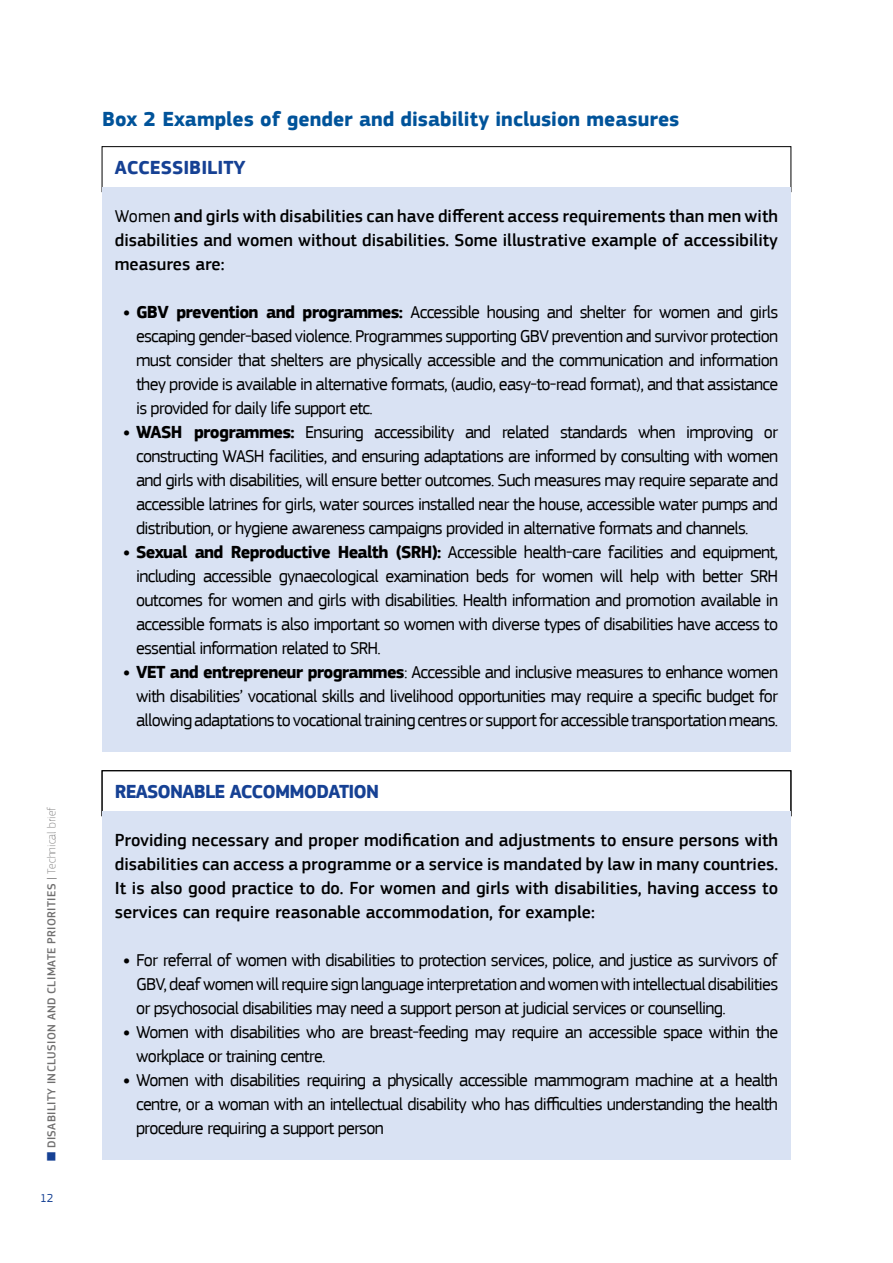
<style>
.page{position:relative;width:893px;height:1263px;background:#fff}
.page>*{position:absolute;margin:0;border:0;box-sizing:border-box;transform-origin:0 0}
.Heading_2_NO_NUMBER{font:700 21px "EC Square Sans Pro";color:#00539a}
.BOX_header_bleu{font:700 19.5px "EC Square Sans Pro";letter-spacing:-.04em;color:#164194}
.BOX_header_bleu-2{font:700 19.5px "EC Square Sans Pro";color:#164194}
.BOX_Blue_BULLET{font:18px/24px "EC Square Sans Pro";letter-spacing:-.04em;color:#000;text-align:justify}
.BOX_Blue_Body{font:500 18px/24px "EC Square Sans Pro";color:#000;text-align:justify}
.t1{font:500 12px "EC Square Sans Pro";letter-spacing:.03em;color:#706f6f}
.t2{font:12px "EC Square Sans Pro";color:#164194}
.s1{color:#164194}
.s2{font-weight:400}
.s3{font-weight:100}
.s4{font-weight:700}
</style>
<div class="page">
<div style="left:102px;top:146px;width:689px;height:46px;border:1px solid #000"></div>
<div style="left:102px;top:187px;width:689px;height:109px;background:#d9e2f3"></div>
<div style="left:102px;top:283px;width:689px;height:157px;background:#d9e2f3"></div>
<div style="left:102px;top:403px;width:689px;height:157px;background:#d9e2f3"></div>
<div style="left:102px;top:523px;width:689px;height:157px;background:#d9e2f3"></div>
<div style="left:102px;top:643px;width:689px;height:109px;background:#d9e2f3"></div>
<div style="left:102px;top:770px;width:689px;height:46px;border:1px solid #000"></div>
<div style="left:102px;top:811px;width:689px;height:133px;background:#d9e2f3"></div>
<div style="left:102px;top:931px;width:689px;height:109px;background:#d9e2f3"></div>
<div style="left:102px;top:1003px;width:689px;height:85px;background:#d9e2f3"></div>
<div style="left:102px;top:1051px;width:689px;height:109px;background:#d9e2f3"></div>
<p class="t1" style="left:45px;top:1161px;width:356px;rotate:-90deg"><span class="s1">■</span> DISABILITY INCLUSION AND CLIMATE PRIORITIES <span class="s2">|</span> <span class="s3">Technical brief</span></p>
<p class="t2" style="left:40px;top:1191px;width:15px">12</p>
<h2 class="Heading_2_NO_NUMBER" style="left:102px;top:106px;width:579px">Box 2 Examples of gender and disability inclusion measures</h2>
<p class="BOX_header_bleu-2" style="left:115px;top:156px;width:133px">ACCESSIBILITY</p>
<p class="BOX_Blue_Body" style="left:115px;top:204px;width:665px"><span class="s2">Women</span> and girls with disabilities can have different access requirements than men with disabilities and women without disabilities. Some illustrative example of accessibility measures are:</p>
<p class="BOX_Blue_BULLET" style="left:136px;top:300px;width:644px;text-indent:-13px"><span class="s4">• GBV prevention and programmes:</span> Accessible housing and shelter for women and girls escaping gender-based violence. Programmes supporting GBV prevention and survivor protection must consider that shelters are physically accessible and the communication and information they provide is available in alternative formats, (audio, easy-to-read format), and that assistance is provided for daily life support etc.</p>
<p class="BOX_Blue_BULLET" style="left:136px;top:420px;width:644px;text-indent:-13px"><span class="s4">• WASH programmes:</span> Ensuring accessibility and related standards when improving or constructing WASH facilities, and ensuring adaptations are informed by consulting with women and girls with disabilities, will ensure better outcomes. Such measures may require separate and accessible latrines for girls, water sources installed near the house, accessible water pumps and distribution, or hygiene awareness campaigns provided in alternative formats and channels.</p>
<p class="BOX_Blue_BULLET" style="left:136px;top:540px;width:644px;text-indent:-13px"><span class="s4">• Sexual and Reproductive Health (SRH):</span> Accessible health-care facilities and equipment, including accessible gynaecological examination beds for women will help with better SRH outcomes for women and girls with disabilities. Health information and promotion available in accessible formats is also important so women with diverse types of disabilities have access to essential information related to SRH.</p>
<p class="BOX_Blue_BULLET" style="left:136px;top:660px;width:644px;text-indent:-13px"><span class="s4">• VET and entrepreneur programmes</span>: Accessible and inclusive measures to enhance women with disabilities’ vocational skills and livelihood opportunities may require a specific budget for allowing adaptations to vocational training centres or support for accessible transportation means.</p>
<p class="BOX_header_bleu" style="left:115px;top:780px;width:266px">REASONABLE ACCOMMODATION</p>
<p class="BOX_Blue_Body" style="left:115px;top:828px;width:665px">Providing necessary and proper modification and adjustments to ensure persons with disabilities can access a programme or a service is mandated by law in many countries.<br>It is also good practice to do. For women and girls with disabilities, having access to services can require reasonable accommodation, for example:</p>
<p class="BOX_Blue_BULLET" style="left:136px;top:948px;width:644px;text-indent:-13px"><span class="s4">•</span> For referral of women with disabilities to protection services, police, and justice as survivors of GBV, deaf women will require sign language interpretation and women with intellectual disabilities or psychosocial disabilities may need a support person at judicial services or counselling.</p>
<p class="BOX_Blue_BULLET" style="left:136px;top:1020px;width:644px;text-indent:-13px"><span class="s4">•</span> Women with disabilities who are breast-feeding may require an accessible space within the workplace or training centre.</p>
<p class="BOX_Blue_BULLET" style="left:136px;top:1068px;width:644px;text-indent:-13px"><span class="s4">•</span> Women with disabilities requiring a physically accessible mammogram machine at a health centre, or a woman with an intellectual disability who has difficulties understanding the health procedure requiring a support person</p>
</div>
